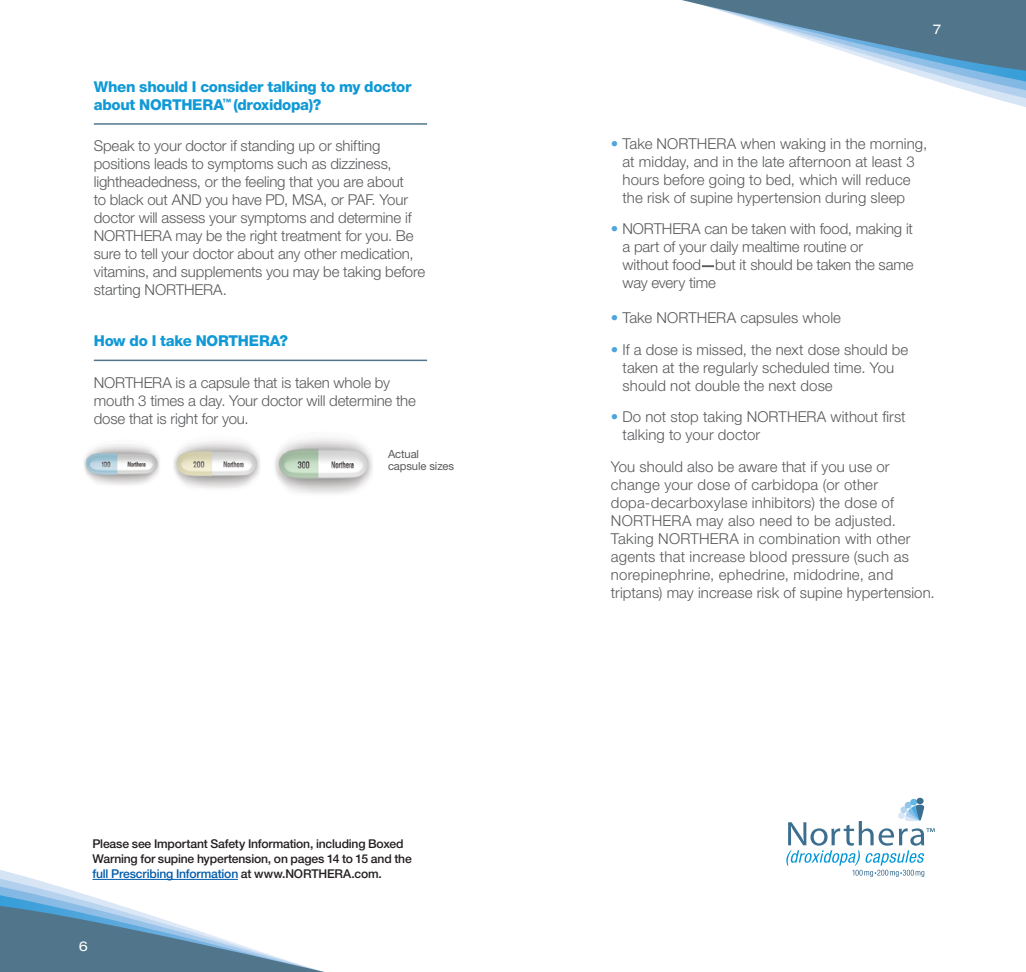
<style>
.page{position:relative;width:1026px;height:972px;background:#fff}
.page>*{position:absolute;margin:0;border:0;box-sizing:border-box;transform-origin:0 0}
.t1{font:300 15px/18px "Helvetica Neue LT Std";letter-spacing:-.005em;color:#58595b}
.t2{font:300 15px/18px "Helvetica Neue LT Std";letter-spacing:.015em;color:#58595b}
.t3{font:800 15px/18px "Helvetica Neue LT Std";letter-spacing:-.02em;color:#1099d6}
.t4{font:expanded 13.5px "Helvetica Neue LT Std";color:#fff}
.t5{font:500 12.15px/14.9px "Helvetica Neue LT Std";letter-spacing:-.015em;color:#231f20}
.t6{font:11.25px/12px "Helvetica Neue LT Std";letter-spacing:-.01em;color:#58595b}
.s1{color:#005baa}
.s2{color:#4ea4db}
</style>
<div class="page">
<svg style="left:786px;top:799px;width:149px;height:78px"></svg>
<svg style="left:682px;top:0;width:344px;height:101px"></svg>
<svg style="left:0;top:870px;width:324px;height:102px"></svg>
<hr style="left:92px;top:879px;width:146px;height:1px;background:#005baa">
<img style="left:84px;top:437px;width:288px;height:57px">
<svg style="left:702px;top:266px;width:12px;height:1px"></svg>
<hr style="left:94px;top:123px;width:333px;height:2px;background:#51758b">
<hr style="left:94px;top:360px;width:333px;height:1px;background:#51758b">
<p class="t3" style="left:94px;top:77px;width:319px">When should I consider talking to my doctor about NORTHERA<sup>™</sup> (droxidopa)?</p>
<p class="t1" style="left:94px;top:137px;width:333px">Speak to your doctor if standing up or shifting positions leads to symptoms such as dizziness, lightheadedness, or the feeling that you are about<br>to black out AND you have PD, MSA, or PAF. Your doctor will assess your symptoms and determine if NORTHERA may be the right treatment for you. Be sure to tell your doctor about any other medication, vitamins, and supplements you may be taking before starting NORTHERA.</p>
<p class="t3" style="left:94px;top:332px;width:196px">How do I take NORTHERA?</p>
<p class="t1" style="left:94px;top:373px;width:324px">NORTHERA is a capsule that is taken whole by mouth 3 times a day. Your doctor will determine the dose that is right for you.</p>
<p class="t6" style="left:388px;top:448px;width:68px">Actual capsule sizes</p>
<p class="t5" style="left:92px;top:837px;width:321px">Please see Important Safety Information, including Boxed<br>Warning for supine hypertension, on pages 14 to 15 and the <span class="s1">full Prescribing Information</span> at www.NORTHERA.com.</p>
<p class="t4" style="left:79px;top:938px;width:11px">6</p>
<p class="t4" style="left:933px;top:21px;width:10px">7</p>
<p class="t1" style="left:623px;top:134px;width:306px;text-indent:-12px"><span class="s2">•</span> Take NORTHERA when waking in the morning, at midday, and in the late afternoon at least 3 hours before going to bed, which will reduce the risk of supine hypertension during sleep</p>
<p class="t1" style="left:623px;top:220px;width:293px;text-indent:-12px"><span class="s2">•</span> NORTHERA can be taken with food, making it a part of your daily mealtime routine or<br>without food but it should be taken the same way every time</p>
<p class="t1" style="left:611px;top:309px;width:232px"><span class="s2">•</span> Take NORTHERA capsules whole</p>
<p class="t1" style="left:623px;top:340px;width:287px;text-indent:-12px"><span class="s2">•</span> If a dose is missed, the next dose should be taken at the regularly scheduled time. You should not double the next dose</p>
<p class="t1" style="left:623px;top:408px;width:285px;text-indent:-12px"><span class="s2">•</span> Do not stop taking NORTHERA without first talking to your doctor</p>
<p class="t2" style="left:611px;top:457px;width:325px">You should also be aware that if you use or change your dose of carbidopa (or other dopa-decarboxylase inhibitors) the dose of NORTHERA may also need to be adjusted.<br>Taking NORTHERA in combination with other agents that increase blood pressure (such as norepinephrine, ephedrine, midodrine, and triptans) may increase risk of supine hypertension.</p>
</div>
